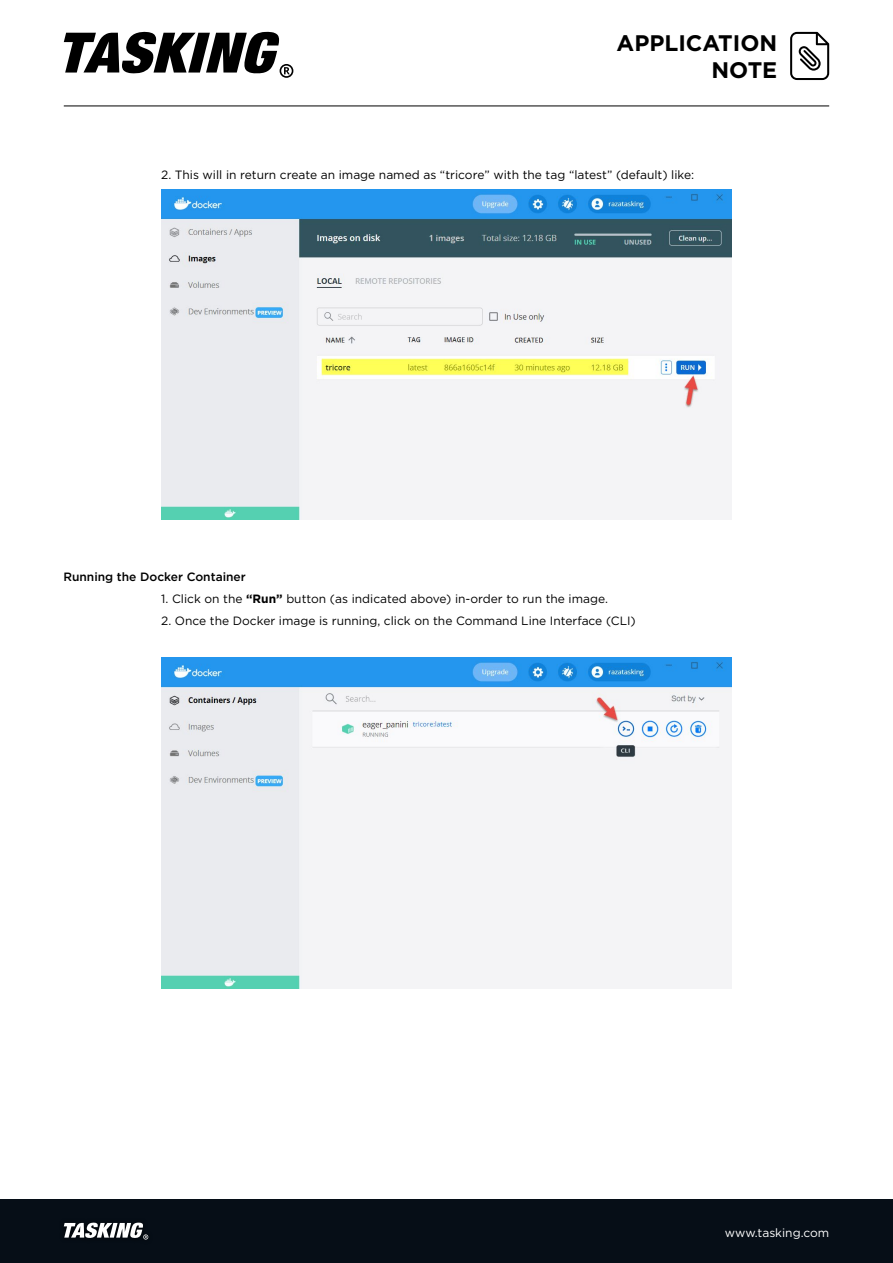
<style>
.page{position:relative;width:893px;height:1263px;background:#fff}
.page>*{position:absolute;margin:0;border:0;box-sizing:border-box;transform-origin:0 0}
.t1{font:700 22.5px/27px "Gotham";color:#000;text-align:right}
.t2{font:12px "Gotham Pro";color:#000}
.t3{font:500 12px "Gotham Pro";color:#000}
.t4{font:12px "Gotham";color:#fff}
.s1{font-weight:700}
</style>
<div class="page">
<div style="left:0;top:1199px;width:893px;height:64px;background:#060e17"></div>
<svg style="left:64px;top:1222px;width:84px;height:17px"></svg>
<img style="left:161px;top:189px;width:570px;height:331px">
<img style="left:161px;top:658px;width:570px;height:330px">
<hr style="left:64px;top:106px;width:765px;height:1px;background:#000">
<svg style="left:64px;top:32px;width:229px;height:46px"></svg>
<svg style="left:790px;top:32px;width:39px;height:48px"></svg>
<h1 class="t1" style="left:617px;top:29px;width:162px">APPLICATION<br>NOTE</h1>
<p class="t2" style="left:161px;top:168px;width:535px">2. This will in return create an image named as “tricore” with the tag “latest” (default) like:</p>
<p class="t3" style="left:63px;top:570px;width:184px">Running the Docker Container</p>
<p class="t2" style="left:161px;top:592px;width:448px">1. Click on the <span class="s1">“Run”</span> button (as indicated above) in-order to run the image.</p>
<p class="t2" style="left:161px;top:614px;width:476px">2. Once the Docker image is running, click on the Command Line Interface (CLI)</p>
<p class="t4" style="left:725px;top:1225px;width:106px">www.tasking.com</p>
</div>
